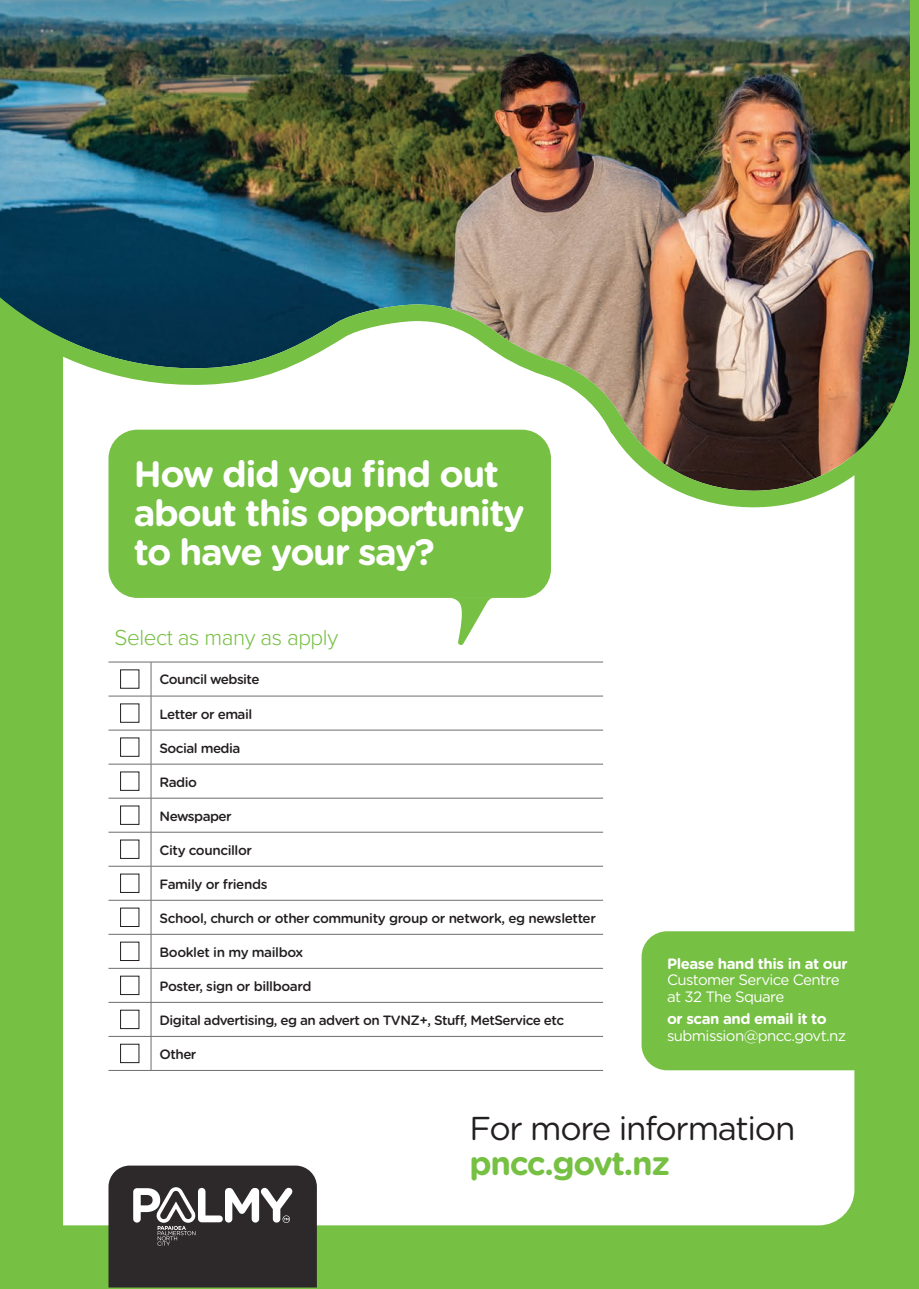
<style>
.page{position:relative;width:919px;height:1289px;background:#fff}
.page>*{position:absolute;margin:0;border:0;box-sizing:border-box;transform-origin:0 0}
.t1{font:700 36.75px/39px "Gotham Rounded";letter-spacing:-.04em;color:#fff}
.t2{font:33px "Gotham Rounded";letter-spacing:-.04em;color:#231f20}
.t3{font:700 33px "Gotham Rounded";letter-spacing:-.04em;color:#76c043}
.Subtitle{font:300 22.5px "Proxima Nova";letter-spacing:-.02em;color:#76c043}
.t4{font:15px/16.5px "Gotham Rounded";letter-spacing:-.04em;color:#fff}
.Subtitle-2{font:500 13.5px "Gotham Rounded";letter-spacing:-.04em;color:#231f20}
.s1{font-weight:700}
</style>
<div class="page">
<div style="left:0;top:513px;width:918px;height:775px;background:#76c043"></div>
<svg style="left:63px;top:513px;width:791px;height:712px"></svg>
<img style="left:0;top:0;width:918px;height:513px">
<svg style="left:108px;top:1165px;width:209px;height:122px;background:#464243"></svg>
<div style="left:108px;top:429px;width:443px;height:169px;background:#76c043;border-radius:29px"></div>
<svg style="left:440px;top:597px;width:60px;height:49px"></svg>
<hr style="left:108px;top:661px;width:43px;height:1px;background:#6c6d70">
<hr style="left:108px;top:695px;width:43px;height:1px;background:#6c6d70">
<hr style="left:108px;top:729px;width:43px;height:1px;background:#6c6d70">
<hr style="left:108px;top:764px;width:43px;height:1px;background:#6c6d70">
<hr style="left:108px;top:798px;width:43px;height:1px;background:#6c6d70">
<hr style="left:108px;top:832px;width:43px;height:1px;background:#6c6d70">
<hr style="left:108px;top:866px;width:43px;height:1px;background:#6c6d70">
<hr style="left:108px;top:900px;width:43px;height:1px;background:#6c6d70">
<hr style="left:108px;top:934px;width:43px;height:1px;background:#6c6d70">
<hr style="left:108px;top:968px;width:43px;height:1px;background:#6c6d70">
<hr style="left:108px;top:1002px;width:43px;height:1px;background:#6c6d70">
<hr style="left:108px;top:1036px;width:43px;height:1px;background:#6c6d70">
<hr style="left:108px;top:1070px;width:43px;height:1px;background:#6c6d70">
<hr style="left:151px;top:662px;width:1px;height:34px;background:#6c6d70">
<hr style="left:151px;top:696px;width:1px;height:34px;background:#6c6d70">
<hr style="left:151px;top:730px;width:1px;height:34px;background:#6c6d70">
<hr style="left:151px;top:764px;width:1px;height:34px;background:#6c6d70">
<hr style="left:151px;top:798px;width:1px;height:34px;background:#6c6d70">
<hr style="left:151px;top:832px;width:1px;height:34px;background:#6c6d70">
<hr style="left:151px;top:866px;width:1px;height:34px;background:#6c6d70">
<hr style="left:151px;top:900px;width:1px;height:34px;background:#6c6d70">
<hr style="left:151px;top:934px;width:1px;height:34px;background:#6c6d70">
<hr style="left:151px;top:968px;width:1px;height:34px;background:#6c6d70">
<hr style="left:151px;top:1002px;width:1px;height:34px;background:#6c6d70">
<hr style="left:151px;top:1036px;width:1px;height:34px;background:#6c6d70">
<hr style="left:151px;top:661px;width:452px;height:1px;background:#6c6d70">
<hr style="left:151px;top:695px;width:452px;height:1px;background:#6c6d70">
<hr style="left:151px;top:729px;width:452px;height:1px;background:#6c6d70">
<hr style="left:151px;top:764px;width:452px;height:1px;background:#6c6d70">
<hr style="left:151px;top:798px;width:452px;height:1px;background:#6c6d70">
<hr style="left:151px;top:832px;width:452px;height:1px;background:#6c6d70">
<hr style="left:151px;top:866px;width:452px;height:1px;background:#6c6d70">
<hr style="left:151px;top:900px;width:452px;height:1px;background:#6c6d70">
<hr style="left:151px;top:934px;width:452px;height:1px;background:#6c6d70">
<hr style="left:151px;top:968px;width:452px;height:1px;background:#6c6d70">
<hr style="left:151px;top:1002px;width:452px;height:1px;background:#6c6d70">
<hr style="left:151px;top:1036px;width:452px;height:1px;background:#6c6d70">
<hr style="left:151px;top:1070px;width:452px;height:1px;background:#6c6d70">
<div style="left:120px;top:1044px;width:19px;height:18px;border:1px solid #231f20"></div>
<div style="left:641px;top:931px;width:255px;height:139px;background:#76c043"></div>
<p class="t1" style="left:134px;top:452px;width:392px">How did you find out about this opportunity to have your say?</p>
<p class="Subtitle" style="left:114px;top:625px;width:225px">Select as many as apply</p>
<p class="Subtitle-2" style="left:159px;top:670px;width:102px">Council website</p>
<p class="Subtitle-2" style="left:159px;top:704px;width:94px">Letter or email</p>
<p class="Subtitle-2" style="left:159px;top:738px;width:82px">Social media</p>
<p class="Subtitle-2" style="left:159px;top:772px;width:39px">Radio</p>
<p class="Subtitle-2" style="left:159px;top:806px;width:74px">Newspaper</p>
<p class="Subtitle-2" style="left:159px;top:840px;width:94px">City councillor</p>
<p class="Subtitle-2" style="left:159px;top:874px;width:109px">Family or friends</p>
<p class="Subtitle-2" style="left:159px;top:908px;width:438px">School, church or other community group or network, eg newsletter</p>
<p class="Subtitle-2" style="left:159px;top:942px;width:145px">Booklet in my mailbox</p>
<p class="Subtitle-2" style="left:159px;top:976px;width:153px">Poster, sign or billboard</p>
<p class="Subtitle-2" style="left:159px;top:1010px;width:406px">Digital advertising, eg an advert on TVNZ+, Stuff, MetService etc</p>
<p class="Subtitle-2" style="left:159px;top:1044px;width:38px">Other</p>
<p class="t4" style="left:667px;top:954px;width:182px"><span class="s1">Please hand this in at our<br></span>Customer Service Centre at 32 The Square</p>
<p class="t4" style="left:667px;top:1010px;width:181px"><span class="s1">or scan and email it to </span>submission@pncc.govt.nz</p>
<p class="t2" style="left:469px;top:1105px;width:327px">For more information</p>
<p class="t3" style="left:469px;top:1138px;width:202px">pncc.govt.nz</p>
</div>
